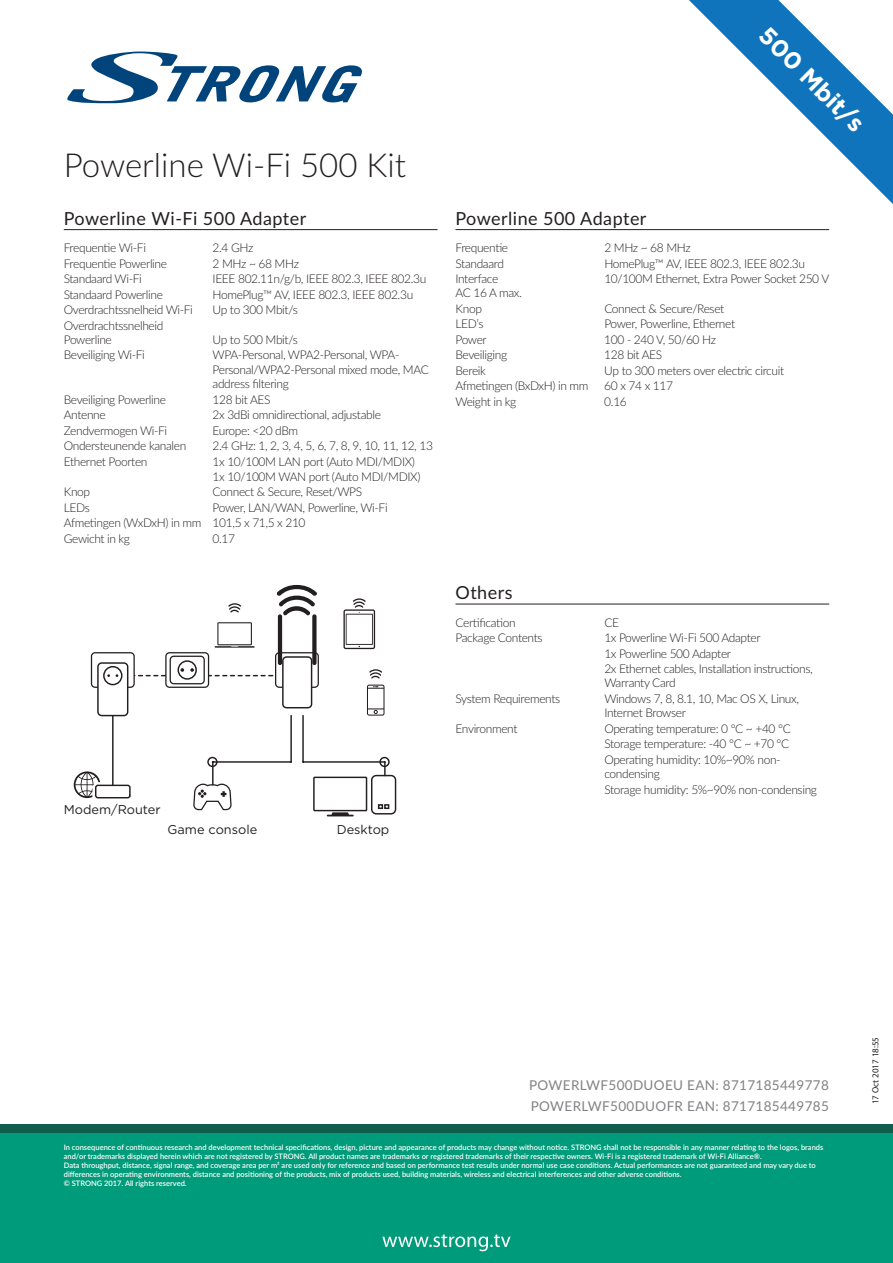
<style>
.page{position:relative;width:893px;height:1263px;background:#fff}
.page>*{position:absolute;margin:0;border:0;box-sizing:border-box;transform-origin:0 0}
.t1{font:300 33px "Lato";color:#231f20}
.t2{font:700 24.15px "Gotham";color:#fff}
.t3{font:18px "Lato";letter-spacing:.025em;color:#231f20}
.t4{font:13.5px/20.4px "Lato";letter-spacing:.025em;color:#808285}
.t5{font:12.75px "Gotham";color:#231f20}
.t6{font:300 12px/15.1px "Lato";letter-spacing:-.03em;color:#231f20}
.t7{font:9px "Myriad Pro";color:#231f20}
.t8{font:600 7.5px/9px "Lato";color:#fff}
</style>
<div class="page">
<svg style="left:67px;top:52px;width:295px;height:52px"></svg>
<div style="left:0;top:1124px;width:893px;height:139px;background:#009b7a"></div>
<div style="left:0;top:1124px;width:893px;height:8px;background:#115d4d"></div>
<svg style="left:689px;top:0;width:204px;height:204px"></svg>
<div style="left:275px;top:652px;width:44px;height:36px;border:1px solid #231f20;border-radius:4px"></div>
<div style="left:91px;top:652px;width:44px;height:36px;border:1px solid #231f20;border-radius:4px"></div>
<div style="left:165px;top:652px;width:44px;height:36px;border:1px solid #231f20;border-radius:4px"></div>
<hr style="left:290px;top:715px;width:2px;height:47px;background:#231f20">
<hr style="left:302px;top:715px;width:2px;height:47px;background:#231f20">
<hr style="left:112px;top:715px;width:2px;height:70px;background:#231f20">
<div style="left:95px;top:785px;width:36px;height:13px;border:1px solid #231f20;border-radius:2px"></div>
<svg style="left:343px;top:598px;width:32px;height:51px"></svg>
<svg style="left:215px;top:622px;width:39px;height:26px"></svg>
<svg style="left:228px;top:603px;width:13px;height:10px"></svg>
<svg style="left:367px;top:685px;width:17px;height:31px"></svg>
<svg style="left:369px;top:669px;width:13px;height:10px"></svg>
<svg style="left:277px;top:585px;width:40px;height:31px"></svg>
<svg style="left:193px;top:756px;width:203px;height:60px"></svg>
<svg style="left:74px;top:771px;width:26px;height:27px"></svg>
<hr style="left:278px;top:614px;width:4px;height:51px;background:#231f20;border-radius:2px">
<div style="left:312px;top:614px;width:5px;height:51px;background:#231f20;border-radius:2px"></div>
<svg style="left:96px;top:655px;width:217px;height:62px"></svg>
<svg style="left:382px;top:1234px;width:129px;height:17px"></svg>
<hr style="left:64px;top:229px;width:373px;height:1px;background:#231f20">
<hr style="left:455px;top:229px;width:374px;height:1px;background:#231f20">
<hr style="left:455px;top:604px;width:374px;height:1px;background:#231f20">
<h1 class="t1" style="left:64px;top:153px;width:344px">Powerline Wi‑Fi 500 Kit</h1>
<h3 class="t3" style="left:64px;top:212px;width:244px">Powerline Wi-Fi 500 Adapter</h3>
<p class="t6" style="left:64px;top:240px;width:84px">Frequentie Wi-Fi</p>
<p class="t6" style="left:213px;top:240px;width:42px">2.4 GHz</p>
<p class="t6" style="left:64px;top:255px;width:105px">Frequentie Powerline</p>
<p class="t6" style="left:213px;top:255px;width:88px">2 MHz ~ 68 MHz</p>
<p class="t6" style="left:64px;top:271px;width:80px">Standaard Wi-Fi</p>
<p class="t6" style="left:213px;top:271px;width:215px">IEEE 802.11n/g/b, IEEE 802.3, IEEE 802.3u</p>
<p class="t6" style="left:64px;top:286px;width:101px">Standaard Powerline</p>
<p class="t6" style="left:213px;top:286px;width:202px">HomePlug™ AV, IEEE 802.3, IEEE 802.3u</p>
<p class="t6" style="left:64px;top:303px;width:131px">Overdrachtssnelheid Wi‑Fi</p>
<p class="t6" style="left:213px;top:303px;width:87px">Up to 300 Mbit/s</p>
<p class="t6" style="left:64px;top:319px;width:101px;line-height:14.4px">Overdrachtssnelheid<br>Powerline</p>
<p class="t6" style="left:213px;top:333px;width:87px">Up to 500 Mbit/s</p>
<p class="t6" style="left:64px;top:349px;width:83px">Beveiliging Wi‑Fi</p>
<p class="t6" style="left:213px;top:349px;width:218px;line-height:14.4px">WPA‑Personal, WPA2‑Personal, WPA‑<br>Personal/WPA2‑Personal mixed mode, MAC address filtering</p>
<p class="t6" style="left:64px;top:391px;width:104px">Beveiliging Powerline</p>
<p class="t6" style="left:213px;top:391px;width:60px">128 bit AES</p>
<p class="t6" style="left:64px;top:407px;width:44px">Antenne</p>
<p class="t6" style="left:213px;top:407px;width:170px">2x 3dBi omnidirectional, adjustable</p>
<p class="t6" style="left:64px;top:422px;width:105px">Zendvermogen Wi-Fi</p>
<p class="t6" style="left:213px;top:422px;width:87px">Europe: &lt;20 dBm</p>
<p class="t6" style="left:64px;top:438px;width:124px">Ondersteunende kanalen</p>
<p class="t6" style="left:213px;top:438px;width:222px">2.4 GHz: 1, 2, 3, 4, 5, 6, 7, 8, 9, 10, 11, 12, 13</p>
<p class="t6" style="left:64px;top:453px;width:85px">Ethernet Poorten</p>
<p class="t6" style="left:213px;top:453px;width:209px">1x 10/100M LAN port (Auto MDI/MDIX)<br>1x 10/100M WAN port (Auto MDI/MDIX)</p>
<p class="t6" style="left:64px;top:486px;width:28px">Knop</p>
<p class="t6" style="left:213px;top:486px;width:151px">Connect &amp; Secure, Reset/WPS</p>
<p class="t6" style="left:64px;top:500px;width:28px">LEDs</p>
<p class="t6" style="left:64px;top:499px;width:325px;text-indent:149px">Power, LAN/WAN, Powerline, Wi-Fi<br>Afmetingen (WxDxH) in mm 101,5 x 71,5 x 210<br>Gewicht in kg</p>
<p class="t6" style="left:213px;top:530px;width:24px">0.17</p>
<p class="t5" style="left:64px;top:804px;width:98px">Modem/Router</p>
<p class="t5" style="left:168px;top:823px;width:91px">Game console</p>
<p class="t5" style="left:337px;top:823px;width:54px">Desktop</p>
<h2 class="t2" style="left:771px;top:23px;width:139px;rotate:45deg">500 Mbit/s</h2>
<h3 class="t3" style="left:455px;top:212px;width:193px">Powerline 500 Adapter</h3>
<p class="t6" style="left:455px;top:240px;width:54px">Frequentie</p>
<p class="t6" style="left:604px;top:240px;width:88px">2 MHz ~ 68 MHz</p>
<p class="t6" style="left:455px;top:255px;width:50px">Standaard</p>
<p class="t6" style="left:604px;top:255px;width:202px">HomePlug™ AV, IEEE 802.3, IEEE 802.3u</p>
<p class="t6" style="left:455px;top:271px;width:44px">Interface</p>
<p class="t6" style="left:604px;top:271px;width:226px">10/100M Ethernet, Extra Power Socket 250 V</p>
<p class="t6" style="left:455px;top:286px;width:68px">AC 16 A max.<br>Knop</p>
<p class="t6" style="left:604px;top:302px;width:122px">Connect &amp; Secure/Reset</p>
<p class="t6" style="left:455px;top:316px;width:30px">LED’s</p>
<p class="t6" style="left:604px;top:316px;width:132px">Power, Powerline, Ethernet</p>
<p class="t6" style="left:455px;top:332px;width:33px">Power</p>
<p class="t6" style="left:604px;top:332px;width:113px">100 - 240 V, 50/60 Hz</p>
<p class="t6" style="left:455px;top:347px;width:53px">Beveiliging</p>
<p class="t6" style="left:604px;top:347px;width:60px">128 bit AES</p>
<p class="t6" style="left:455px;top:364px;width:32px">Bereik</p>
<p class="t6" style="left:604px;top:364px;width:181px">Up to 300 meters over electric circuit</p>
<p class="t6" style="left:455px;top:378px;width:135px">Afmetingen (BxDxH) in mm</p>
<p class="t6" style="left:604px;top:378px;width:70px">60 x 74 x 117</p>
<p class="t6" style="left:455px;top:395px;width:62px">Weight in kg</p>
<p class="t6" style="left:604px;top:395px;width:24px">0.16</p>
<h3 class="t3" style="left:455px;top:586px;width:58px">Others</h3>
<p class="t6" style="left:455px;top:614px;width:62px">Certification</p>
<p class="t6" style="left:604px;top:614px;width:16px">CE</p>
<p class="t6" style="left:455px;top:631px;width:89px">Package Contents</p>
<p class="t6" style="left:604px;top:631px;width:210px">1x Powerline Wi‑Fi 500 Adapter<br>1x Powerline 500 Adapter<br>2x Ethernet cables, Installation instructions,<br>Warranty Card</p>
<p class="t6" style="left:455px;top:690px;width:106px">System Requirements</p>
<p class="t6" style="left:604px;top:691px;width:196px;line-height:14.4px">Windows 7, 8, 8.1, 10, Mac OS X, Linux,<br>Internet Browser</p>
<p class="t6" style="left:455px;top:720px;width:64px">Environment</p>
<p class="t6" style="left:604px;top:720px;width:214px">Operating temperature: 0 °C ~ +40 °C<br>Storage temperature: -40 °C ~ +70 °C<br>Operating humidity: 10%~90% non&shy;condensing<br>Storage humidity: 5%~90% non-condensing</p>
<p class="t4" style="left:529px;top:1076px;width:301px">POWERLWF500DUOEU EAN: 8717185449778<br>POWERLWF500DUOFR EAN: 8717185449785</p>
<p class="t8" style="left:64px;top:1142px;width:761px">In consequence of continuous research and development technical specifications, design, picture and appearance of products may change without notice. STRONG shall not be responsible in any manner relating to the logos, brands and/or trademarks displayed herein which are not registered by STRONG. All product names are trademarks or registered trademarks of their respective owners. Wi-Fi is a registered trademark of Wi-Fi Alliance®.<br>Data throughput, distance, signal range, and coverage area per m² are used only for reference and based on performance test results under normal use case conditions. Actual performances are not guaranteed and may vary due to differences in operating environments, distance and positioning of the products, mix of products used, building materials, wireless and electrical interferences and other adverse conditions.<br>© STRONG 2017. All rights reserved.</p>
<p class="t7" style="left:870px;top:1104px;width:69px;rotate:-90deg">17 Oct 2017 18:55</p>
</div>
